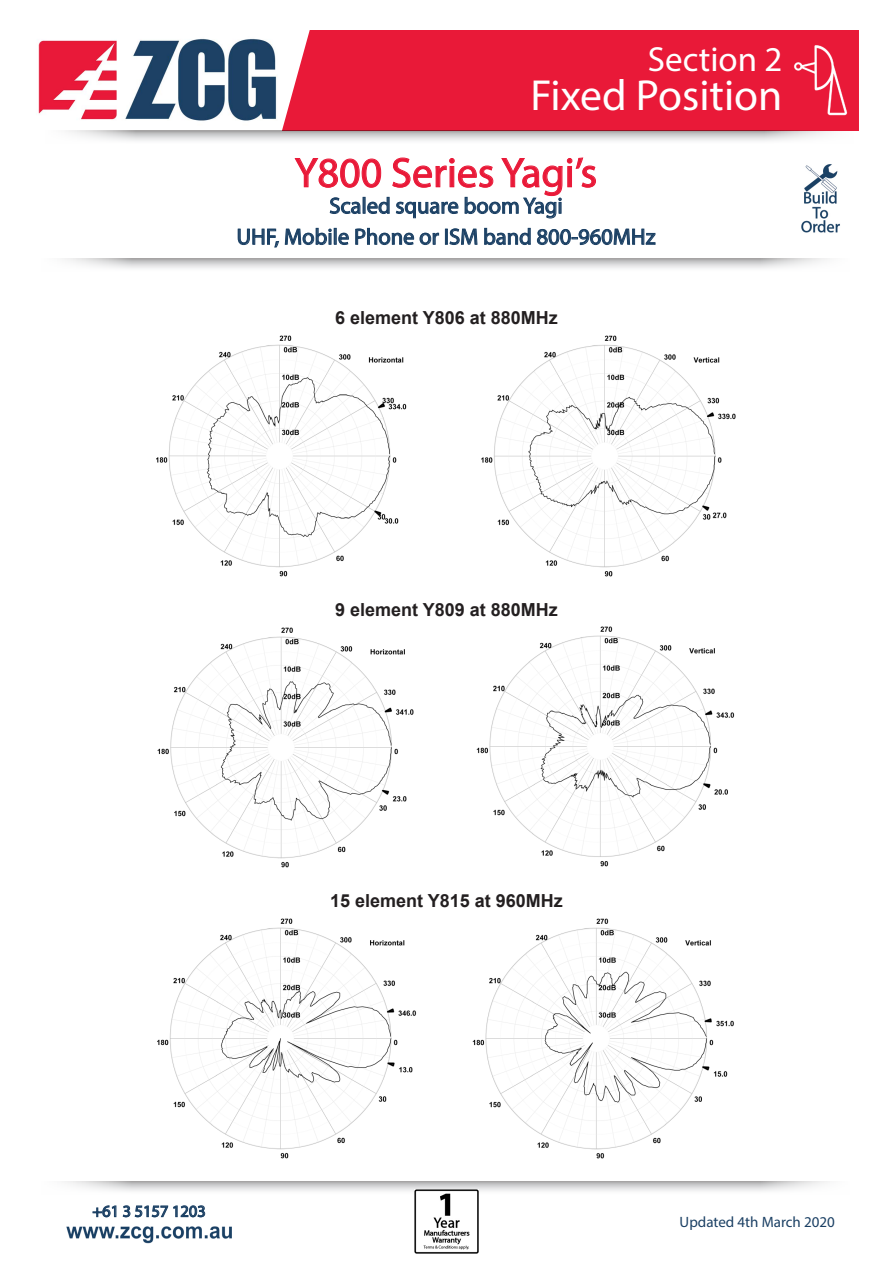
<style>
.page{position:relative;width:893px;height:1263px;background:#fff}
.page>*{position:absolute;margin:0;border:0;box-sizing:border-box;transform-origin:0 0}
.t1{font:43.65px "Myriad Pro";color:#fff}
.t2{font:42px "Myriad Pro";color:#e91938}
.t3{font:34.95px "Myriad Pro";color:#fff}
.t4{font:22.5px "Myriad Pro";color:#1b4064}
.t5{font:700 18px "Arial";color:#231f20}
.t6{font:16.5px "Myriad Pro";color:#1b4064}
.t7{font:15px "Myriad Pro";color:#1b4064}
</style>
<div class="page">
<img style="left:66px;top:1226px;width:166px;height:17px">
<svg style="left:92px;top:1205px;width:114px;height:13px"></svg>
<svg style="left:64px;top:1181px;width:764px;height:13px"></svg>
<svg style="left:65px;top:259px;width:762px;height:10px"></svg>
<div style="left:273px;top:30px;width:586px;height:101px;background:#e91938"></div>
<svg style="left:68px;top:131px;width:764px;height:10px"></svg>
<svg style="left:237px;top:158px;width:419px;height:102px"></svg>
<img style="left:157px;top:335px;width:579px;height:242px">
<img style="left:157px;top:626px;width:578px;height:242px">
<img style="left:157px;top:918px;width:577px;height:241px">
<img style="left:38px;top:34px;width:244px;height:91px">
<img style="left:414px;top:1190px;width:64px;height:64px">
<img style="left:801px;top:164px;width:39px;height:69px">
<img style="left:785px;top:44px;width:72px;height:72px">
<p class="t3" style="left:648px;top:38px;width:136px">Section 2</p>
<p class="t1" style="left:530px;top:69px;width:254px">Fixed Position</p>
<p class="t2" style="left:295px;top:147px;width:304px">Y800 Series Yagi’s</p>
<p class="t4" style="left:329px;top:192px;width:235px">Scaled square boom Yagi</p>
<p class="t4" style="left:237px;top:223px;width:420px">UHF, Mobile Phone or ISM band 800-960MHz</p>
<p class="t5" style="left:335px;top:305px;width:224px">6 element Y806 at 880MHz</p>
<p class="t5" style="left:335px;top:597px;width:224px">9 element Y809 at 880MHz</p>
<p class="t5" style="left:330px;top:888px;width:234px">15 element Y815 at 960MHz</p>
<p class="t6" style="left:92px;top:1201px;width:115px">+61 3 5157 1203</p>
<p class="t7" style="left:680px;top:1213px;width:157px">Updated 4th March 2020</p>
</div>
